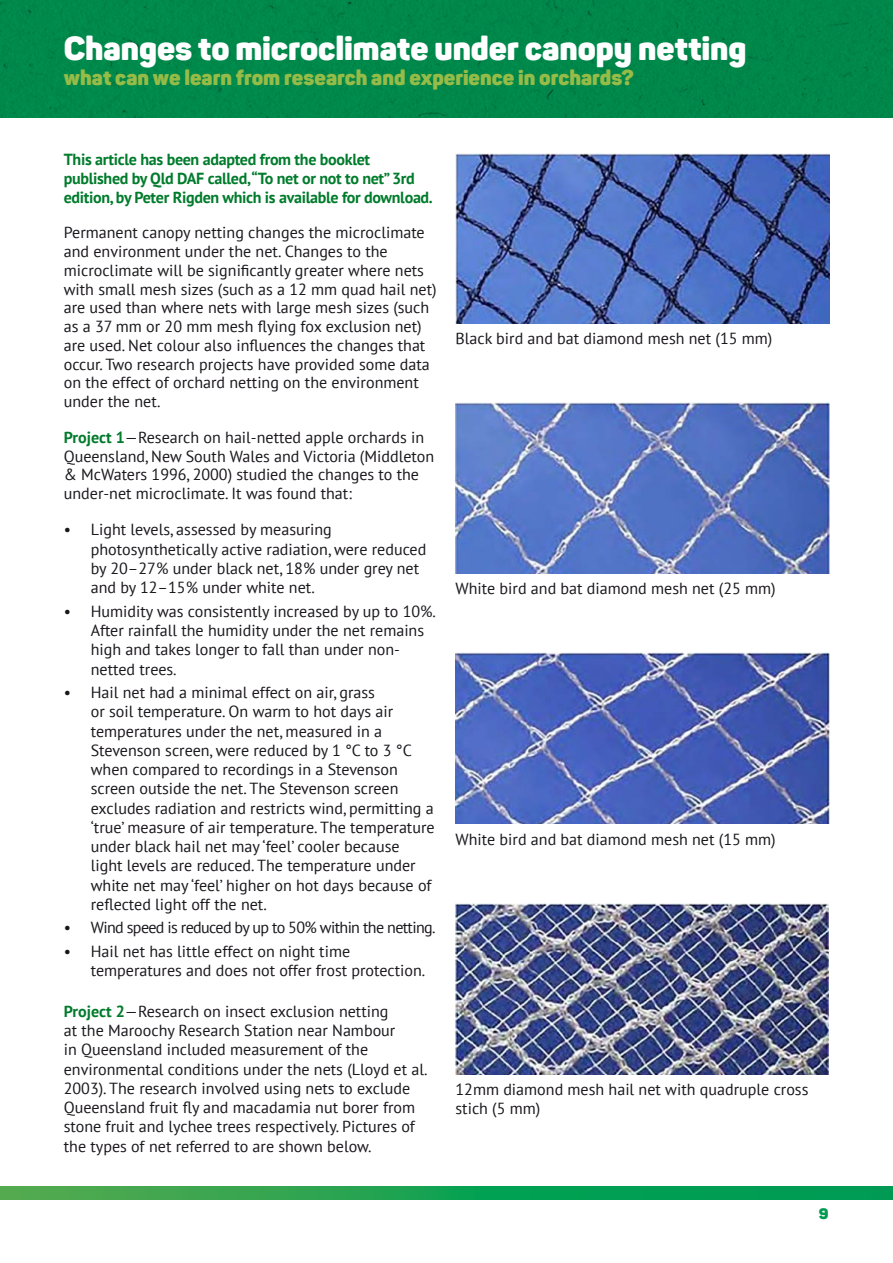
<style>
.page{position:relative;width:893px;height:1263px;background:#fff}
.page>*{position:absolute;margin:0;border:0;box-sizing:border-box;transform-origin:0 0}
.t1{font:900 33px "Panton";letter-spacing:-.005em;color:#fff}
.t2{font:900 21px "Panton";color:#96bb47}
.t3{font:16.05px/19.2px "PT Sans";color:#1a171c}
.t4{font:700 16.05px/18.8px "PT Sans";letter-spacing:-.02em;color:#007b2c}
.t5{font:16.05px "PT Sans";letter-spacing:-.04em;color:#1a171c}
.t6{font:900 15px "Panton";color:#009a54}
.s1{font-weight:700;color:#007b2c}
</style>
<div class="page">
<svg style="left:0;top:1186px;width:893px;height:13px;background:#1ca151"></svg>
<div style="left:0;top:0;width:893px;height:118px;background:#00884a"></div>
<img style="left:455px;top:153px;width:374px;height:171px">
<img style="left:455px;top:403px;width:374px;height:171px">
<img style="left:455px;top:652px;width:374px;height:171px">
<img style="left:455px;top:904px;width:374px;height:170px">
<h1 class="t1" style="left:64px;top:27px;width:684px">Changes to microclimate under canopy netting</h1>
<h2 class="t2" style="left:64px;top:64px;width:572px">what can we learn from research and experience in orchards?</h2>
<p class="t4" style="left:64px;top:150px;width:371px">This article has been adapted from the booklet published by Qld DAF called,“To net or not to net” 3rd edition, by Peter Rigden which is available for download.</p>
<p class="t3" style="left:64px;top:223px;width:374px;line-height:18.8px">Permanent canopy netting changes the microclimate and environment under the net. Changes to the microclimate will be significantly greater where nets with small mesh sizes (such as a 12 mm quad hail net) are used than where nets with large mesh sizes (such as a 37 mm or 20 mm mesh flying fox exclusion net) are used. Net colour also influences the changes that occur. Two research projects have provided some data on the effect of orchard netting on the environment under the net.</p>
<p class="t3" style="left:64px;top:427px;width:372px;line-height:18.8px"><span class="s1">Project 1</span>—Research on hail-netted apple orchards in Queensland, New South Wales and Victoria (Middleton &amp; McWaters 1996, 2000) studied the changes to the under-net microclimate. It was found that:</p>
<p class="t3" style="left:91px;top:520px;width:337px;text-indent:-27px">• Light levels, assessed by measuring photosynthetically active radiation, were reduced by 20–27% under black net, 18% under grey net and by 12–15% under white net.</p>
<p class="t3" style="left:91px;top:601px;width:347px;text-indent:-27px">• Humidity was consistently increased by up to 10%.<br>After rainfall the humidity under the net remains high and takes longer to fall than under non&shy;netted trees.</p>
<p class="t3" style="left:91px;top:682px;width:345px;text-indent:-27px">• Hail net had a minimal effect on air, grass<br>or soil temperature. On warm to hot days air temperatures under the net, measured in a Stevenson screen, were reduced by 1 °C to 3 °C when compared to recordings in a Stevenson screen outside the net. The Stevenson screen excludes radiation and restricts wind, permitting a ‘true’ measure of air temperature. The temperature under black hail net may ‘feel’ cooler because light levels are reduced. The temperature under white net may ‘feel’ higher on hot days because of reflected light off the net.</p>
<p class="t5" style="left:64px;top:917px;width:373px">• Wind speed is reduced by up to 50% within the netting.</p>
<p class="t3" style="left:91px;top:941px;width:336px;text-indent:-27px">• Hail net has little effect on night time temperatures and does not offer frost protection.</p>
<p class="t3" style="left:64px;top:1001px;width:365px"><span class="s1">Project 2</span>—Research on insect exclusion netting<br>at the Maroochy Research Station near Nambour<br>in Queensland included measurement of the environmental conditions under the nets (Lloyd et al.<br>2003). The research involved using nets to exclude Queensland fruit fly and macadamia nut borer from stone fruit and lychee trees respectively. Pictures of the types of net referred to are shown below.</p>
<p class="t3" style="left:455px;top:328px;width:318px">Black bird and bat diamond mesh net (15 mm)</p>
<p class="t3" style="left:455px;top:579px;width:322px">White bird and bat diamond mesh net (25 mm)</p>
<p class="t3" style="left:455px;top:829px;width:322px">White bird and bat diamond mesh net (15 mm)</p>
<p class="t3" style="left:455px;top:1079px;width:354px;line-height:18.8px">12mm diamond mesh hail net with quadruple cross stich (5 mm)</p>
<p class="t6" style="left:819px;top:1204px;width:11px">9</p>
</div>
